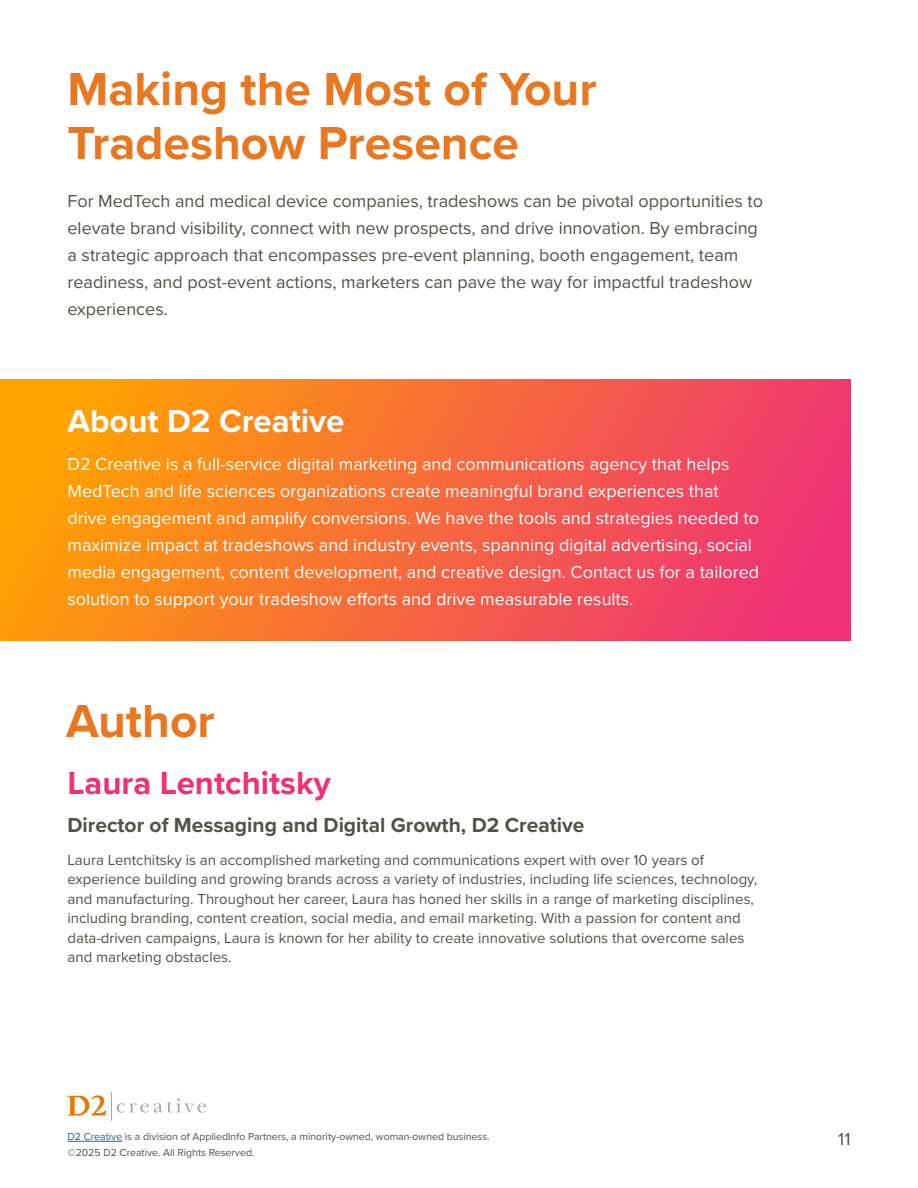
<style>
.page{position:relative;width:918px;height:1188px;background:#fff}
.page>*{position:absolute;margin:0;border:0;box-sizing:border-box;transform-origin:0 0}
.t1{font:700 48px/54px "Proxima Nova";color:#e87722}
.t2{font:700 33px "Proxima Nova";color:#ee3176}
.t3{font:700 33px "Proxima Nova";color:#fff}
.t4{font:700 21px "Proxima Nova";color:#51534a}
.t5{font:18px/27px "Proxima Nova";color:#fff}
.t6{font:18px/27px "Proxima Nova";color:#51534a}
.t7{font:15px/19.5px "Proxima Nova";color:#51534a}
.t8{font:10.5px/16.5px "Proxima Nova";color:#51534a}
.s1{color:#215e9e}
</style>
<div class="page">
<svg style="left:68px;top:1092px;width:138px;height:29px"></svg>
<hr style="left:68px;top:1141px;width:54px;height:1px;background:#215e9e">
<div style="left:0;top:380px;width:850px;height:260px;background:linear-gradient(to right,#ffa500,#ee3176)"></div>
<h1 class="t1" style="left:68px;top:61px;width:531px">Making the Most of Your<br>Tradeshow Presence</h1>
<p class="t6" style="left:68px;top:187px;width:697px">For MedTech and medical device companies, tradeshows can be pivotal opportunities to elevate brand visibility, connect with new prospects, and drive innovation. By embracing a strategic approach that encompasses pre-event planning, booth engagement, team readiness, and post-event actions, marketers can pave the way for impactful tradeshow experiences.</p>
<h2 class="t3" style="left:68px;top:397px;width:278px">About D2 Creative</h2>
<p class="t5" style="left:68px;top:449px;width:693px">D2 Creative is a full-service digital marketing and communications agency that helps MedTech and life sciences organizations create meaningful brand experiences that drive engagement and amplify conversions. We have the tools and strategies needed to maximize impact at tradeshows and industry events, spanning digital advertising, social media engagement, content development, and creative design. Contact us for a tailored solution to support your tradeshow efforts and drive measurable results.</p>
<h1 class="t1" style="left:66px;top:693px;width:150px">Author</h1>
<h2 class="t2" style="left:68px;top:758px;width:265px">Laura Lentchitsky</h2>
<h3 class="t4" style="left:68px;top:809px;width:519px">Director of Messaging and Digital Growth, D2 Creative</h3>
<p class="t7" style="left:68px;top:849px;width:691px">Laura Lentchitsky is an accomplished marketing and communications expert with over 10 years of experience building and growing brands across a variety of industries, including life sciences, technology, and manufacturing. Throughout her career, Laura has honed her skills in a range of marketing disciplines, including branding, content creation, social media, and email marketing. With a passion for content and data-driven campaigns, Laura is known for her ability to create innovative solutions that overcome sales and marketing obstacles.</p>
<p class="t8" style="left:68px;top:1127px;width:424px"><span class="s1">D2 Creative</span> is a division of AppliedInfo Partners, a minority-owned, woman-owned business. ©2025 D2 Creative. All Rights Reserved.</p>
<p class="t6" style="left:838px;top:1125px;width:14px">11</p>
</div>
